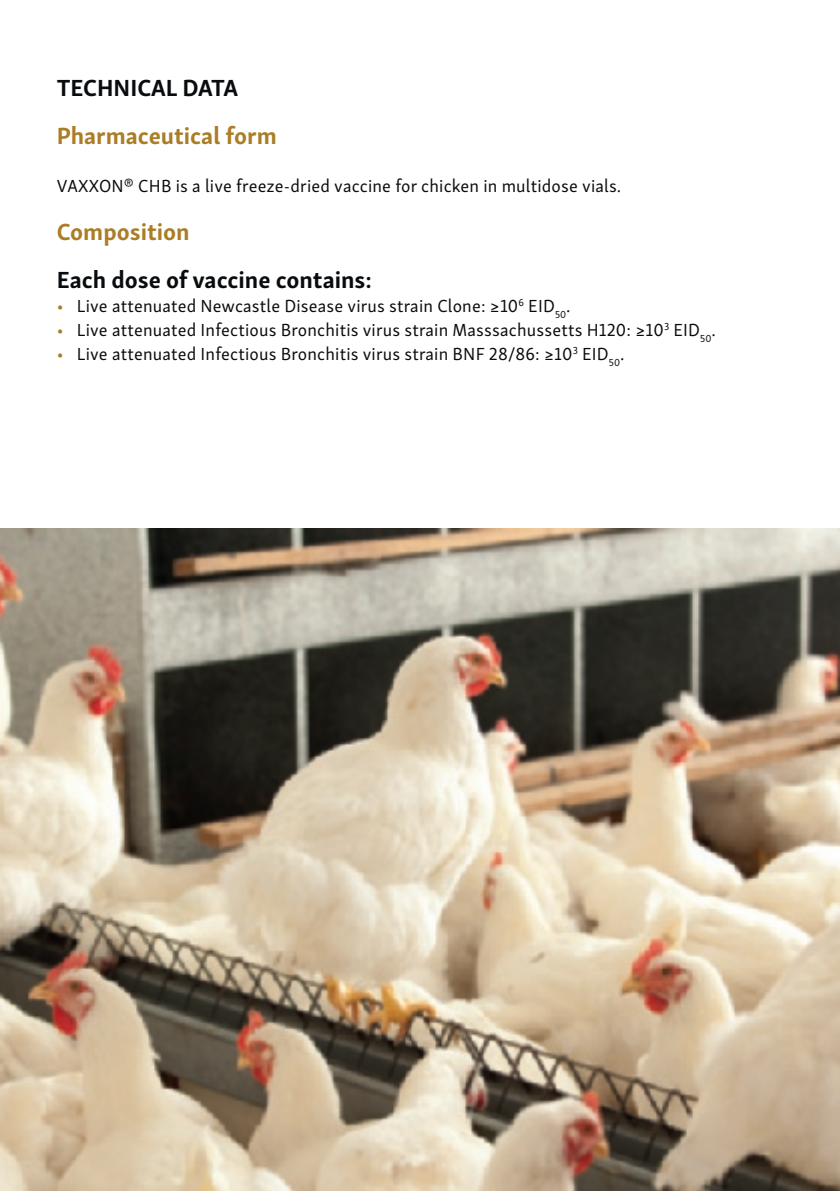
<style>
.page{position:relative;width:840px;height:1191px;background:#fff}
.page>*{position:absolute;margin:0;border:0;box-sizing:border-box;transform-origin:0 0}
.t1{font:700 24px "Skolar Sans";color:#090c0e}
.t2{font:700 24px "Skolar Sans";color:#aa7d26}
.t3{font:18px "Skolar Sans Latn";letter-spacing:.01em;color:#090c0e}
.s1{color:#aa7d26}
</style>
<div class="page">
<img style="left:0;top:528px;width:839px;height:663px">
<h1 class="t1" style="left:57px;top:68px;width:183px">TECHNICAL DATA</h1>
<h1 class="t2" style="left:57px;top:116px;width:221px">Pharmaceutical form</h1>
<p class="t3" style="left:57px;top:172px;width:566px">VAXXON® CHB is a live freeze-dried vaccine for chicken in multidose vials.</p>
<h1 class="t2" style="left:57px;top:212px;width:134px">Composition</h1>
<h1 class="t1" style="left:57px;top:260px;width:316px">Each dose of vaccine contains:</h1>
<p class="t3" style="left:57px;top:292px;width:515px"><span class="s1">•</span> Live attenuated Newcastle Disease virus strain Clone: ≥10<sup>6</sup> EID<sub>50</sub>.</p>
<p class="t3" style="left:57px;top:316px;width:660px"><span class="s1">•</span> Live attenuated Infectious Bronchitis virus strain Masssachussetts H120: ≥10<sup>3</sup> EID<sub>50</sub>.</p>
<p class="t3" style="left:57px;top:340px;width:569px"><span class="s1">•</span> Live attenuated Infectious Bronchitis virus strain BNF 28/86: ≥10<sup>3</sup> EID<sub>50</sub>.</p>
</div>
